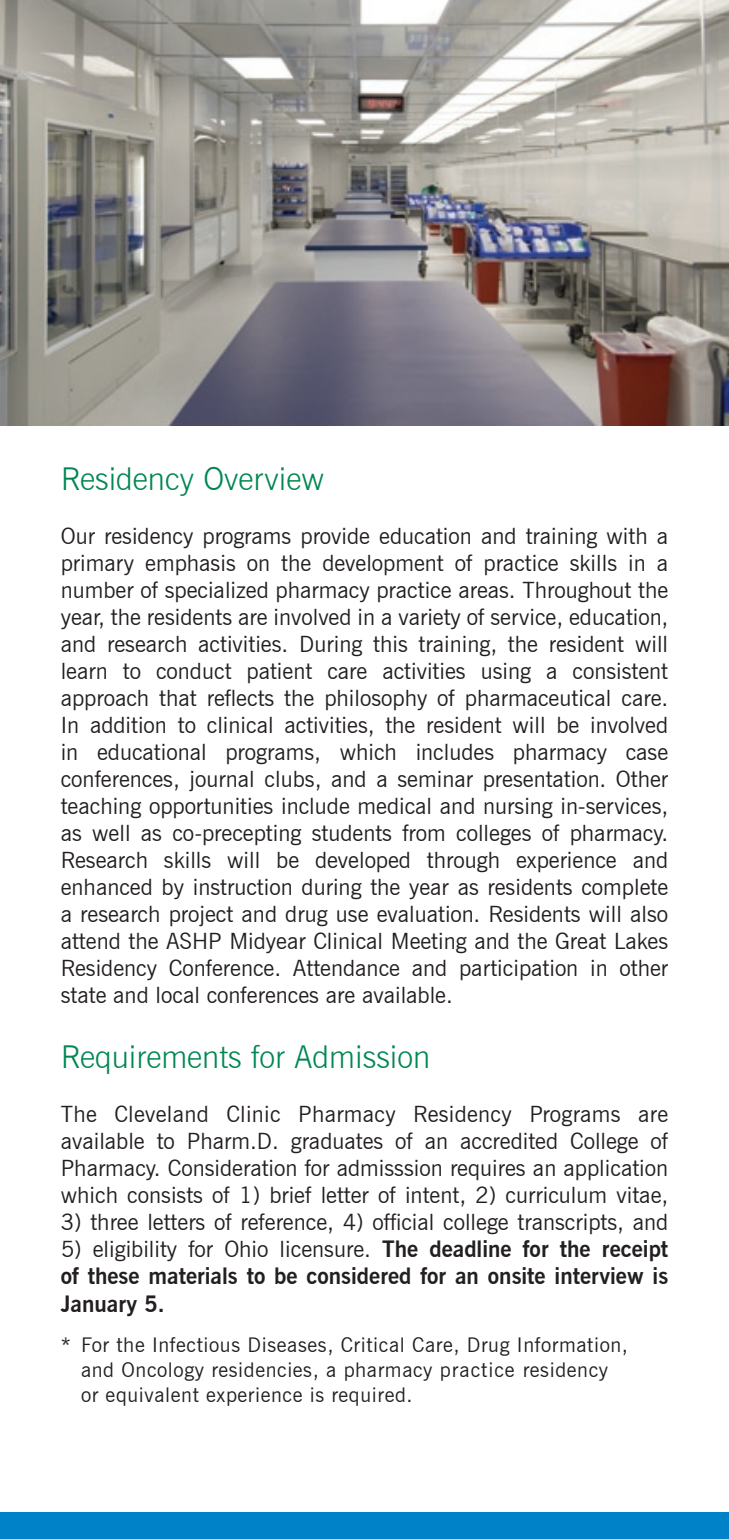
<style>
.page{position:relative;width:729px;height:1539px;background:#fff}
.page>*{position:absolute;margin:0;border:0;box-sizing:border-box;transform-origin:0 0}
.t1{font:300 31.5px "News Gothic BT";color:#008751}
.t2{font:22.5px/27px "News Gothic BT";color:#231f20;text-align:justify}
.t3{font:700 22.5px/27.4px "News Gothic BT";color:#231f20;text-align:justify}
.t4{font:20.25px/24.8px "News Gothic BT";letter-spacing:.03em;color:#231f20}
.s1{font-weight:400}
</style>
<div class="page">
<img style="left:0;top:0;width:729px;height:426px">
<div style="left:0;top:1512px;width:729px;height:27px;background:#0082c8"></div>
<h1 class="t1" style="left:61px;top:460px;width:265px">Residency Overview</h1>
<p class="t2" style="left:61px;top:523px;width:609px">Our residency programs provide education and training with a primary emphasis on the development of practice skills in a number of specialized pharmacy practice areas. Throughout the year, the residents are involved in a variety of service, education, and research activities. During this training, the resident will learn to conduct patient care activities using a consistent approach that reflects the philosophy of pharmaceutical care.<br>In addition to clinical activities, the resident will be involved in educational programs, which includes pharmacy case conferences, journal clubs, and a seminar presentation. Other teaching opportunities include medical and nursing in-services, as well as co-precepting students from colleges of pharmacy.<br>Research skills will be developed through experience and enhanced by instruction during the year as residents complete a research project and drug use evaluation. Residents will also attend the ASHP Midyear Clinical Meeting and the Great Lakes Residency Conference. Attendance and participation in other state and local conferences are available.</p>
<h1 class="t1" style="left:61px;top:1038px;width:371px">Requirements for Admission</h1>
<p class="t2" style="left:61px;top:1100px;width:609px">The Cleveland Clinic Pharmacy Residency Programs are available to Pharm.D. graduates of an accredited College of Pharmacy. Consideration for admisssion requires an application which consists of 1) brief letter of intent, 2) curriculum vitae,</p>
<p class="t2" style="left:61px;top:1208px;width:609px">3) three letters of reference, 4) official college transcripts, and</p>
<p class="t3" style="left:61px;top:1235px;width:609px"><span class="s1">5) eligibility for Ohio licensure.</span> The deadline for the receipt of these materials to be considered for an onsite interview is January 5.</p>
<p class="t4" style="left:81px;top:1332px;width:548px;text-indent:-20px">* For the Infectious Diseases, Critical Care, Drug Information, and Oncology residencies, a pharmacy practice residency or equivalent experience is required.</p>
</div>
